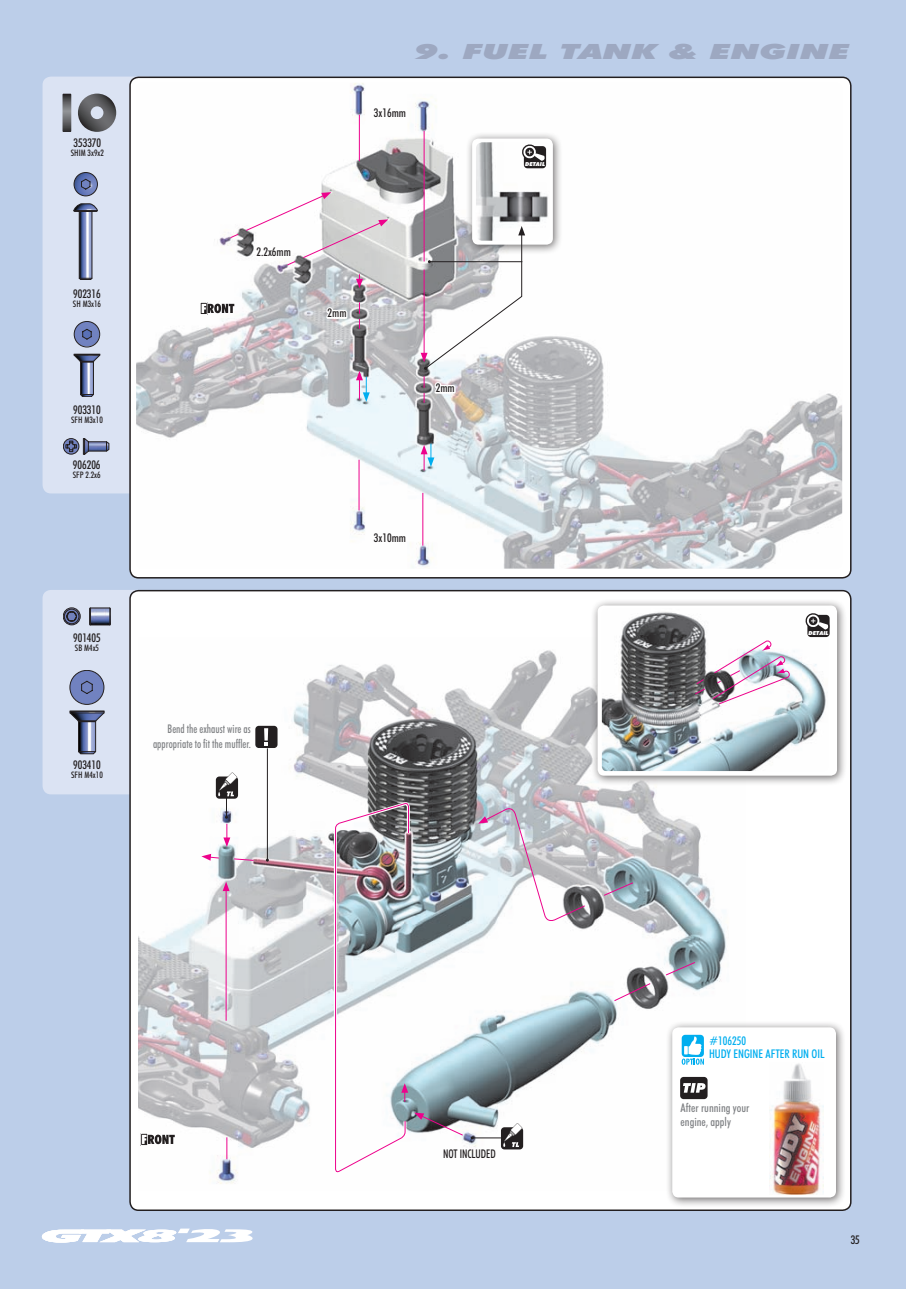
<style>
.page{position:relative;width:906px;height:1289px;background:#fff}
.page>*{position:absolute;margin:0;border:0;box-sizing:border-box;transform-origin:0 0}
.t1{font:italic 900 21px "Futura BTCE";color:#9da8c1;scale:1.61 1}
.t2{font:500 condensed 12px "Futura BTCE";color:#231f20}
.t3{font:500 condensed 12px/14.4px "Futura BTCE";color:#808285;text-align:right;scale:.9 1}
.t4{font:500 condensed 12px/12.8px "Futura BTCE";color:#00aeef}
.t5{font:500 condensed 12px/14.4px "Futura BTCE";color:#808285}
.t6{font:500 condensed 12px "Futura BTCE";color:#231f20;scale:.9 1}
.t7{font:500 condensed 9px "Futura BTCE";color:#231f20}
.t8{font:italic 900 5.55px "Futura BTCE";color:#fff}
</style>
<div class="page">
<div style="left:0;top:0;width:906px;height:1288px;background:#bccee9"></div>
<svg style="left:42px;top:1228px;width:211px;height:14px"></svg>
<div style="left:43px;top:77px;width:113px;height:416px;background:#dbe3f3;border-radius:9px"></div>
<div style="left:43px;top:590px;width:113px;height:204px;background:#dbe3f3;border-radius:9px"></div>
<div style="left:130px;top:77px;width:720px;height:501px;background:#fff;border-radius:9px"></div>
<div style="left:129px;top:77px;width:722px;height:501px;border:2px solid #231f20;border-radius:9px"></div>
<div style="left:130px;top:590px;width:720px;height:620px;background:#fff;border-radius:9px"></div>
<img style="left:139px;top:650px;width:588px;height:534px">
<img style="left:136px;top:83px;width:706px;height:485px">
<svg style="left:63px;top:94px;width:8px;height:38px"></svg>
<svg style="left:78px;top:94px;width:38px;height:38px"></svg>
<div style="left:216px;top:776px;width:22px;height:22px;background:#231f20;border-radius:3px"></div>
<div style="left:501px;top:1127px;width:22px;height:22px;background:linear-gradient(to right,#231f20,#262223);border-radius:3px"></div>
<svg style="left:503px;top:1123px;width:19px;height:23px"></svg>
<hr style="left:472px;top:1137px;width:33px;height:1px;background:#231f20">
<svg style="left:478px;top:805px;width:108px;height:118px"></svg>
<div style="left:255px;top:725px;width:22px;height:23px;background:#231f20;border-radius:3px"></div>
<svg style="left:264px;top:742px;width:4px;height:3px"></svg>
<svg style="left:264px;top:728px;width:4px;height:12px"></svg>
<hr style="left:267px;top:748px;width:1px;height:112px;background:#231f20">
<svg style="left:70px;top:670px;width:34px;height:84px"></svg>
<svg style="left:63px;top:607px;width:48px;height:18px"></svg>
<svg style="left:74px;top:172px;width:24px;height:108px"></svg>
<svg style="left:74px;top:321px;width:26px;height:76px"></svg>
<svg style="left:63px;top:438px;width:46px;height:16px"></svg>
<svg style="left:324px;top:306px;width:25px;height:16px"></svg>
<svg style="left:432px;top:380px;width:25px;height:17px"></svg>
<div style="left:465px;top:132px;width:98px;height:123px;background:#231f20;opacity:.65"></div>
<div style="left:472px;top:138px;width:81px;height:107px;background:#fff;border-radius:6px"></div>
<img style="left:476px;top:142px;width:72px;height:84px">
<div style="left:524px;top:146px;width:22px;height:22px;background:#231f20;border-radius:3px"></div>
<svg style="left:520px;top:143px;width:28px;height:20px"></svg>
<svg style="left:613px;top:982px;width:38px;height:19px"></svg>
<svg style="left:665px;top:961px;width:31px;height:14px"></svg>
<svg style="left:603px;top:881px;width:31px;height:15px"></svg>
<svg style="left:226px;top:1137px;width:1px;height:22px"></svg>
<hr style="left:226px;top:888px;width:1px;height:132px;background:#ed028c">
<svg style="left:223px;top:881px;width:6px;height:10px"></svg>
<svg style="left:218px;top:772px;width:19px;height:75px"></svg>
<svg style="left:233px;top:858px;width:21px;height:3px"></svg>
<svg style="left:201px;top:853px;width:19px;height:7px"></svg>
<svg style="left:332px;top:802px;width:132px;height:371px"></svg>
<div style="left:591px;top:598px;width:256px;height:188px;background:#231f20;opacity:.65"></div>
<div style="left:597px;top:605px;width:240px;height:170px;background:#fff;border-radius:6px"></div>
<img style="left:602px;top:612px;width:226px;height:159px">
<svg style="left:694px;top:678px;width:12px;height:17px"></svg>
<div style="left:807px;top:615px;width:22px;height:22px;background:#231f20;border-radius:3px"></div>
<svg style="left:803px;top:612px;width:27px;height:20px"></svg>
<svg style="left:712px;top:640px;width:78px;height:64px"></svg>
<svg style="left:229px;top:233px;width:10px;height:6px"></svg>
<svg style="left:245px;top:192px;width:143px;height:74px"></svg>
<hr style="left:359px;top:459px;width:1px;height:51px;background:#ed028c">
<hr style="left:422px;top:493px;width:1px;height:52px;background:#ed028c">
<svg style="left:356px;top:371px;width:14px;height:31px"></svg>
<svg style="left:421px;top:443px;width:13px;height:27px"></svg>
<svg style="left:424px;top:376px;width:1px;height:27px"></svg>
<svg style="left:359px;top:302px;width:1px;height:27px"></svg>
<svg style="left:421px;top:226px;width:104px;height:144px"></svg>
<svg style="left:356px;top:274px;width:7px;height:14px"></svg>
<hr style="left:424px;top:131px;width:1px;height:130px;background:#ed028c">
<hr style="left:359px;top:115px;width:1px;height:46px;background:#ed028c">
<div style="left:200px;top:302px;width:8px;height:13px;border:1px solid #fff"></div>
<svg style="left:202px;top:304px;width:32px;height:9px"></svg>
<div style="left:140px;top:1132px;width:8px;height:13px;border:1px solid #fff"></div>
<svg style="left:142px;top:1134px;width:33px;height:10px"></svg>
<div style="left:665px;top:1020px;width:181px;height:187px;background:#231f20;opacity:.65"></div>
<div style="left:672px;top:1027px;width:164px;height:170px;background:#fff;border-radius:6px"></div>
<img style="left:770px;top:1063px;width:53px;height:131px">
<div style="left:680px;top:1076px;width:27px;height:23px;background:#231f20;border-radius:3px"></div>
<svg style="left:683px;top:1083px;width:22px;height:9px"></svg>
<svg style="left:681px;top:1034px;width:23px;height:22px"></svg>
<svg style="left:681px;top:1036px;width:23px;height:28px"></svg>
<p class="t2" style="left:73px;top:135px;width:29px">353370</p>
<p class="t7" style="left:71px;top:147px;width:35px">SHIM 3x9x2</p>
<p class="t2" style="left:73px;top:285px;width:29px">902316</p>
<p class="t7" style="left:73px;top:297px;width:30px">SH M3x16</p>
<p class="t2" style="left:73px;top:401px;width:29px">903310</p>
<p class="t7" style="left:71px;top:413px;width:33px">SFH M3x10</p>
<p class="t2" style="left:73px;top:457px;width:29px">906206</p>
<p class="t7" style="left:73px;top:469px;width:29px">SFP 2.2x6</p>
<p class="t2" style="left:73px;top:629px;width:29px">901405</p>
<p class="t7" style="left:75px;top:641px;width:26px">SB M4x5</p>
<p class="t2" style="left:73px;top:757px;width:29px">903410</p>
<p class="t7" style="left:71px;top:769px;width:33px">SFH M4x10</p>
<p class="t2" style="left:256px;top:244px;width:36px">2.2x6mm</p>
<h1 class="t1" style="left:415px;top:38px;width:271px">9. FUEL TANK &amp; ENGINE</h1>
<p class="t2" style="left:374px;top:105px;width:34px">3x16mm</p>
<p class="t8" style="left:525px;top:160px;width:21px">DETAIL</p>
<p class="t2" style="left:327px;top:305px;width:21px">2mm</p>
<p class="t2" style="left:436px;top:380px;width:21px">2mm</p>
<p class="t3" style="left:153px;top:721px;width:110px">Bend the exhaust wire as appropriate to fit the muffler.</p>
<p class="t2" style="left:374px;top:530px;width:34px">3x10mm</p>
<p class="t8" style="left:808px;top:629px;width:21px">DETAIL</p>
<p class="t6" style="left:443px;top:1145px;width:60px">NOT INCLUDED</p>
<p class="t4" style="left:709px;top:1033px;width:117px">#106250<br>HUDY ENGINE AFTER RUN OIL</p>
<p class="t5" style="left:680px;top:1099px;width:70px">After running your engine, apply</p>
<p class="t2" style="left:850px;top:1231px;width:11px">35</p>
</div>
